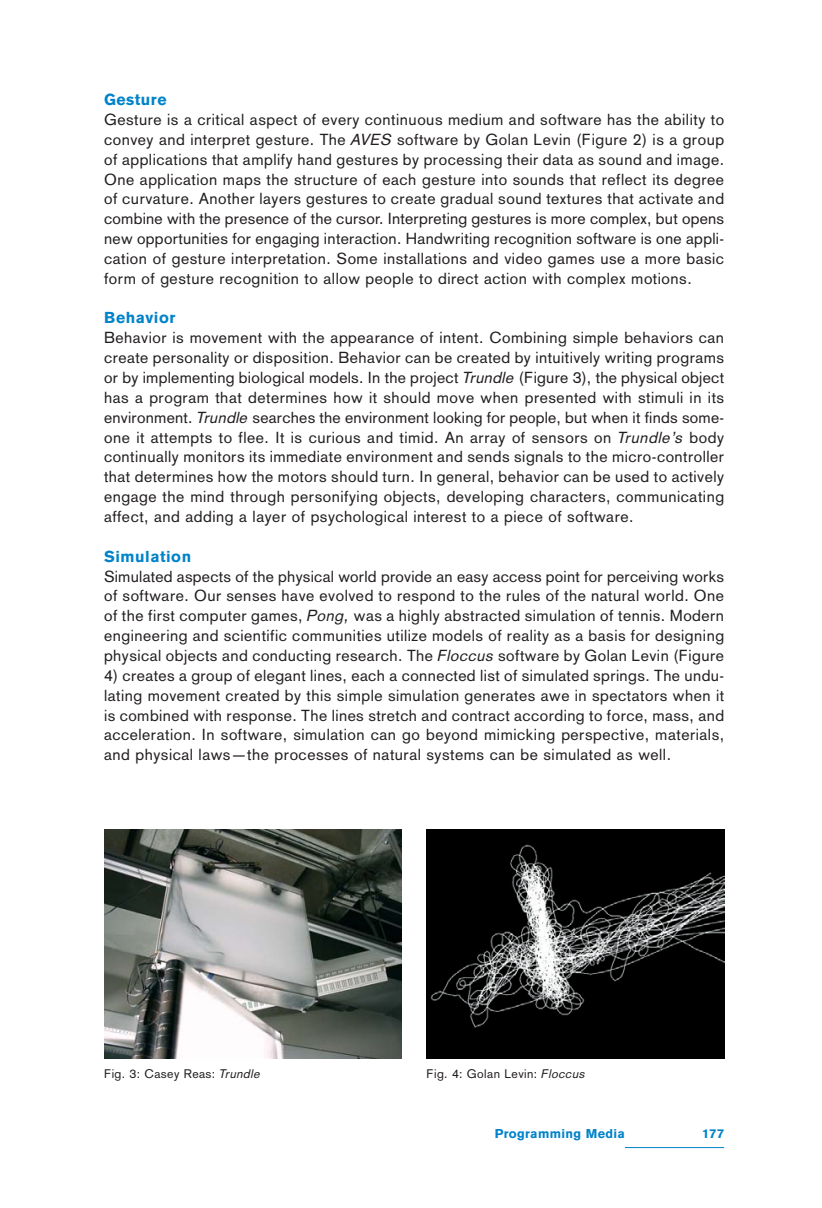
<style>
.page{position:relative;width:822px;height:1208px;background:#fff}
.page>*{position:absolute;margin:0;border:0;box-sizing:border-box;transform-origin:0 0}
.t1{font:15.75px/19.8px "Basic Commercial";letter-spacing:.035em;color:#231f20;text-align:justify}
.t2{font:700 15.75px "Akzidenz Grotesk BE";letter-spacing:.035em;color:#0083ca}
.t3{font:700 12.6px "Akzidenz Grotesk BE";letter-spacing:.03em;color:#0083ca}
.t4{font:12.25px "Basic Commercial";letter-spacing:.035em;color:#231f20}
.s1{font-style:italic}
</style>
<div class="page">
<hr style="left:625px;top:1146px;width:99px;height:1px;background:#0083ca">
<img style="left:104px;top:829px;width:298px;height:228px">
<img style="left:427px;top:829px;width:297px;height:228px">
<p class="t2" style="left:104px;top:94px;width:64px">Gesture</p>
<p class="t1" style="left:104px;top:111px;width:622px">Gesture is a critical aspect of every continuous medium and software has the ability to convey and interpret gesture. The <span class="s1">AVES</span> software by Golan Levin (Figure 2) is a group of applications that amplify hand gestures by processing their data as sound and image.<br>One application maps the structure of each gesture into sounds that reflect its degree of curvature. Another layers gestures to create gradual sound textures that activate and combine with the presence of the cursor. Interpreting gestures is more complex, but opens new opportunities for engaging interaction. Handwriting recognition software is one appli&shy;cation of gesture interpretation. Some installations and video games use a more basic form of gesture recognition to allow people to direct action with complex motions.</p>
<p class="t2" style="left:104px;top:312px;width:73px">Behavior</p>
<p class="t1" style="left:104px;top:329px;width:622px">Behavior is movement with the appearance of intent. Combining simple behaviors can create personality or disposition. Behavior can be created by intuitively writing programs or by implementing biological models. In the project <span class="s1">Trundle</span> (Figure 3), the physical object has a program that determines how it should move when presented with stimuli in its environment. <span class="s1">Trundle</span> searches the environment looking for people, but when it finds some&shy;one it attempts to flee. It is curious and timid. An array of sensors on <span class="s1">Trundle’s</span> body continually monitors its immediate environment and sends signals to the micro-controller that determines how the motors should turn. In general, behavior can be used to actively engage the mind through personifying objects, developing characters, communicating affect, and adding a layer of psychological interest to a piece of software.</p>
<p class="t2" style="left:104px;top:550px;width:89px">Simulation</p>
<p class="t1" style="left:104px;top:567px;width:622px">Simulated aspects of the physical world provide an easy access point for perceiving works of software. Our senses have evolved to respond to the rules of the natural world. One of the first computer games, <span class="s1">Pong,</span> was a highly abstracted simulation of tennis. Modern engineering and scientific communities utilize models of reality as a basis for designing physical objects and conducting research. The <span class="s1">Floccus</span> software by Golan Levin (Figure</p>
<p class="t1" style="left:104px;top:667px;width:622px">4) creates a group of elegant lines, each a connected list of simulated springs. The undu&shy;lating movement created by this simple simulation generates awe in spectators when it is combined with response. The lines stretch and contract according to force, mass, and acceleration. In software, simulation can go beyond mimicking perspective, materials, and physical laws—the processes of natural systems can be simulated as well.</p>
<p class="t4" style="left:104px;top:1069px;width:158px">Fig. 3: Casey Reas: <span class="s1">Trundle</span></p>
<p class="t4" style="left:427px;top:1069px;width:160px">Fig. 4: Golan Levin: <span class="s1">Floccus</span></p>
<p class="t3" style="left:495px;top:1128px;width:132px">Programming Media</p>
<p class="t3" style="left:702px;top:1128px;width:24px">177</p>
</div>
